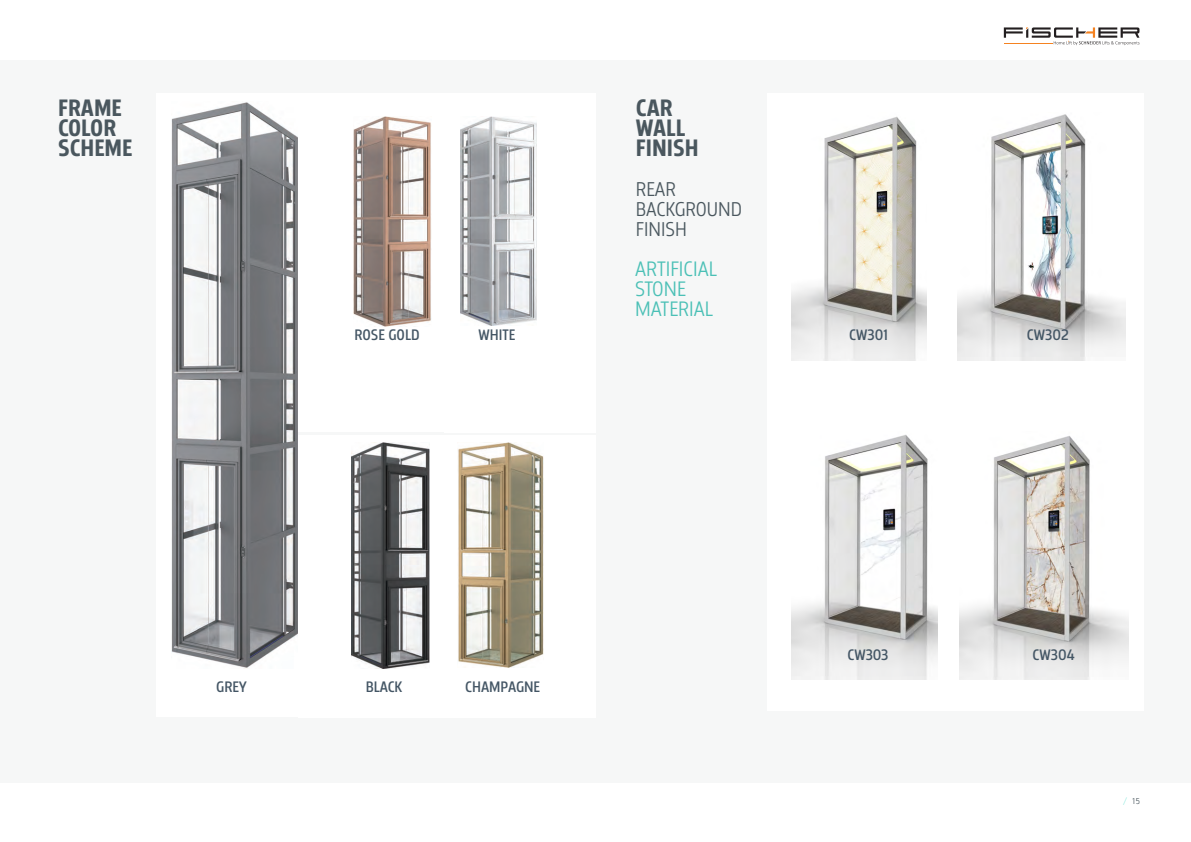
<style>
.page{position:relative;width:1191px;height:842px;background:#fff}
.page>*{position:absolute;margin:0;border:0;box-sizing:border-box;transform-origin:0 0}
.Headline_1{font:700 25px/20px "Breakers";color:#4a575e}
.Headline_1-2{font:300 22px/20px "Breakers";color:#4bc0b6}
.Headline_1-3{font:300 21px/20px "Breakers";color:#4a575e}
.Headline_1-4{font:16px "Breakers";color:#445665}
.t1{font:300 9px "Breakers";color:#4a575e}
.s1{font-weight:100;color:#33d9c2}
</style>
<div class="page">
<svg style="left:1003px;top:27px;width:136px;height:18px"></svg>
<div style="left:0;top:60px;width:1191px;height:722px;background:#f6f7f7"></div>
<div style="left:767px;top:94px;width:377px;height:617px;background:#fff"></div>
<div style="left:157px;top:94px;width:141px;height:623px;background:#fff"></div>
<img style="left:171px;top:102px;width:127px;height:566px">
<div style="left:444px;top:94px;width:151px;height:339px;background:#fff"></div>
<img style="left:460px;top:116px;width:76px;height:209px">
<div style="left:298px;top:94px;width:146px;height:338px;background:#fff"></div>
<img style="left:354px;top:117px;width:77px;height:210px">
<div style="left:298px;top:435px;width:143px;height:282px;background:#fff"></div>
<img style="left:351px;top:442px;width:78px;height:227px">
<div style="left:441px;top:435px;width:154px;height:282px;background:#fff"></div>
<img style="left:458px;top:443px;width:85px;height:224px">
<img style="left:792px;top:116px;width:135px;height:245px">
<img style="left:792px;top:435px;width:146px;height:244px">
<svg style="left:957px;top:114px;width:169px;height:247px"></svg>
<img style="left:959px;top:436px;width:169px;height:244px">
<p class="Headline_1" style="left:58px;top:99px;width:76px">FRAME<br>COLOR<br>SCHEME</p>
<p class="Headline_1" style="left:636px;top:99px;width:64px">CAR<br>WALL<br>FINISH</p>
<p class="Headline_1-3" style="left:636px;top:179px;width:108px">REAR<br>BACKGROUND<br>FINISH</p>
<p class="Headline_1-2" style="left:635px;top:259px;width:83px">ARTIFICIAL<br>STONE<br>MATERIAL</p>
<p class="Headline_1-4" style="left:354px;top:325px;width:67px">ROSE GOLD</p>
<p class="Headline_1-4" style="left:478px;top:325px;width:38px">WHITE</p>
<p class="Headline_1-4" style="left:849px;top:325px;width:40px">CW301</p>
<p class="Headline_1-4" style="left:1027px;top:325px;width:43px">CW302</p>
<p class="Headline_1-4" style="left:216px;top:677px;width:32px">GREY</p>
<p class="Headline_1-4" style="left:366px;top:677px;width:38px">BLACK</p>
<p class="Headline_1-4" style="left:465px;top:677px;width:76px">CHAMPAGNE</p>
<p class="Headline_1-4" style="left:847px;top:645px;width:43px">CW303</p>
<p class="Headline_1-4" style="left:1032px;top:645px;width:43px">CW304</p>
<p class="t1" style="left:1123px;top:796px;width:18px"><span class="s1">/</span> 15</p>
</div>
